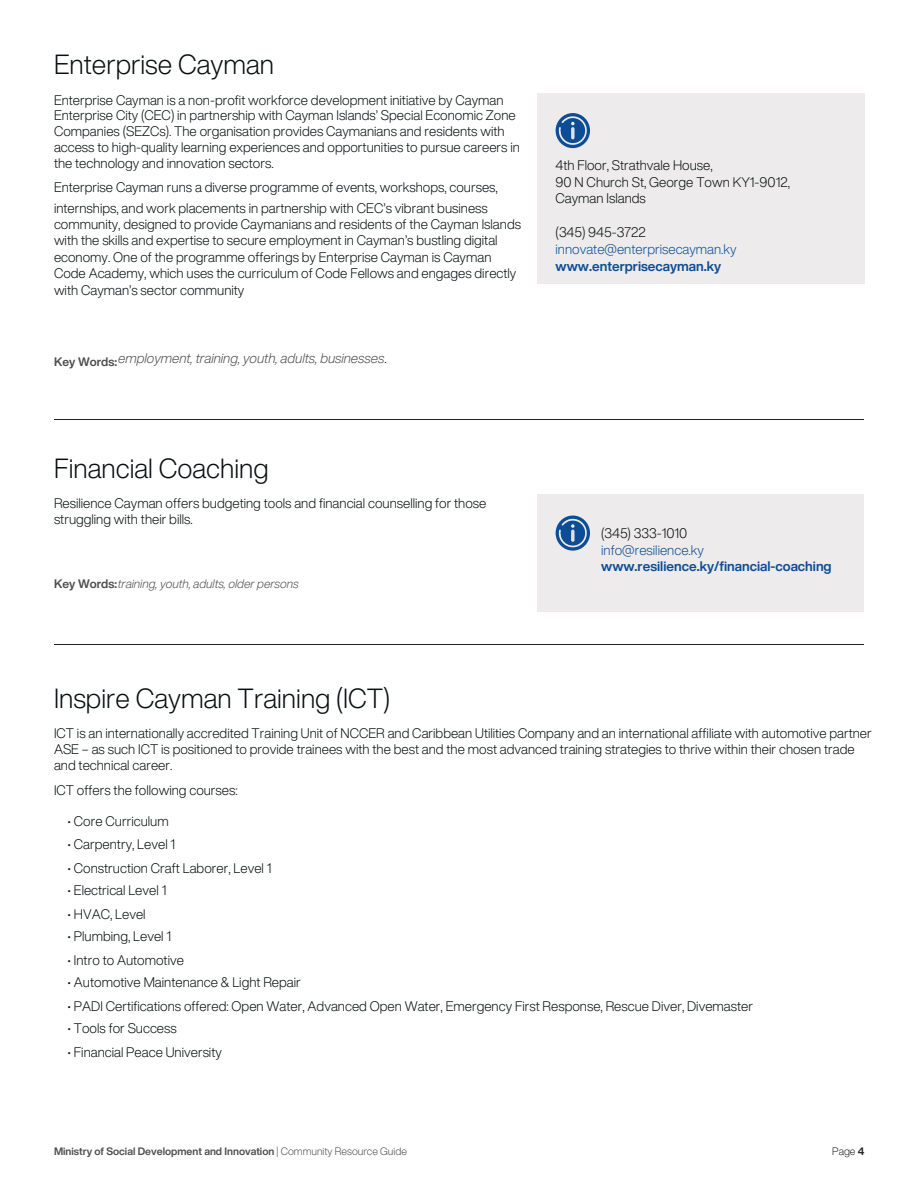
<style>
.page{position:relative;width:918px;height:1188px;background:#fff}
.page>*{position:absolute;margin:0;border:0;box-sizing:border-box;transform-origin:0 0}
.t1{font:300 27px "Helvetica Now Display";color:#090f10}
.t2{font:300 13.5px/15.8px "Helvetica Now Display";color:#090f10}
.t3{font:700 13.5px/16.8px "Helvetica Now Display";color:#0d4d96}
.t4{font:300 13.5px/16.8px "Helvetica Now Display";color:#0d4d96}
.t5{font:italic 300 13.5px "Helvetica Now Display";color:#4e4e4e}
.t6{font:italic 300 12px "Helvetica Now Display";color:#4e4e4e}
.t7{font:700 12px "Helvetica Now Display";color:#4e4e4e}
.t8{font:700 10.5px "Helvetica Now Display";color:#4e4e4e}
.t9{font:300 10.5px "Helvetica Now Display";color:#231f20}
.s1{font-style:normal;color:#090f10}
.s2{color:#090f10}
.s3{font-weight:700}
.s4{font-weight:700;font-style:normal}
.s5{font-weight:300;color:#090f10}
.s6{font-weight:300}
</style>
<div class="page">
<hr style="left:54px;top:420px;width:809px;height:1px;background:#231f20">
<hr style="left:54px;top:645px;width:809px;height:1px;background:#231f20">
<div style="left:537px;top:93px;width:327px;height:191px;background:#edebeb"></div>
<svg style="left:556px;top:113px;width:34px;height:35px"></svg>
<svg style="left:571px;top:127px;width:4px;height:12px"></svg>
<div style="left:537px;top:494px;width:327px;height:118px;background:#edebeb"></div>
<svg style="left:556px;top:516px;width:34px;height:35px"></svg>
<svg style="left:571px;top:530px;width:4px;height:12px"></svg>
<h3 class="t1" style="left:54px;top:44px;width:222px">Enterprise Cayman</h3>
<h2 class="t2" style="left:54px;top:92px;width:467px">Enterprise Cayman is a non-profit workforce development initiative by Cayman Enterprise City (CEC) in partnership with Cayman Islands’ Special Economic Zone Companies (SEZCs). The organisation provides Caymanians and residents with access to high-quality learning experiences and opportunities to pursue careers in the technology and innovation sectors.</h2>
<h2 class="t2" style="left:54px;top:177px;width:445px;line-height:20.2px">Enterprise Cayman runs a diverse programme of events, workshops, courses, internships, and work placements in partnership with CEC’s vibrant business</h2>
<h2 class="t2" style="left:54px;top:216px;width:469px;line-height:16.2px">community, designed to provide Caymanians and residents of the Cayman Islands with the skills and expertise to secure employment in Cayman’s bustling digital economy. One of the programme offerings by Enterprise Cayman is Cayman Code Academy, which uses the curriculum of Code Fellows and engages directly</h2>
<h2 class="t2" style="left:54px;top:282px;width:192px">with Cayman’s sector community</h2>
<p class="t5" style="left:118px;top:348px;width:270px">employment, training, youth, adults, businesses<span class="s1">.</span></p>
<h1 class="t7" style="left:54px;top:352px;width:65px">Key Words:</h1>
<h2 class="t2" style="left:556px;top:156px;width:236px;line-height:16.8px">4th Floor, Strathvale House,<br>90 N Church St, George Town KY1-9012,<br>Cayman Islands</h2>
<h2 class="t4" style="left:556px;top:224px;width:183px"><span class="s2">(345) 945-3722 </span>innovate@enterprisecayman.ky <span class="s3">www.enterprisecayman.ky</span></h2>
<h4 class="t1" style="left:54px;top:448px;width:216px">Financial Coaching</h4>
<h1 class="t2" style="left:54px;top:495px;width:434px">Resilience Cayman offers budgeting tools and financial counselling for those struggling with their bills.</h1>
<h2 class="t6" style="left:54px;top:574px;width:246px"><span class="s4">Key Words:</span>training, youth, adults, older persons</h2>
<h3 class="t3" style="left:601px;top:524px;width:232px"><span class="s5">(345) 333-1010<br></span><span class="s6">info@resilience.ky </span>www.resilience.ky/financial-coaching</h3>
<h2 class="t1" style="left:54px;top:678px;width:338px">Inspire Cayman Training (ICT)</h2>
<h1 class="t2" style="left:54px;top:725px;width:819px">ICT is an internationally accredited Training Unit of NCCER and Caribbean Utilities Company and an international affiliate with automotive partner<br>ASE – as such ICT is positioned to provide trainees with the best and the most advanced training strategies to thrive within their chosen trade and technical career.</h1>
<h1 class="t2" style="left:54px;top:782px;width:185px">ICT offers the following courses:</h1>
<h2 class="t2" style="left:68px;top:813px;width:103px">• Core Curriculum</h2>
<h2 class="t2" style="left:68px;top:836px;width:109px">• Carpentry, Level 1</h2>
<h2 class="t2" style="left:68px;top:860px;width:205px">• Construction Craft Laborer, Level 1</h2>
<h2 class="t2" style="left:68px;top:882px;width:100px">• Electrical Level 1</h2>
<h2 class="t2" style="left:68px;top:906px;width:80px">• HVAC, Level</h2>
<h2 class="t2" style="left:68px;top:928px;width:105px">• Plumbing, Level 1</h2>
<h2 class="t2" style="left:68px;top:952px;width:118px">• Intro to Automotive</h2>
<h2 class="t2" style="left:68px;top:974px;width:235px">• Automotive Maintenance &amp; Light Repair</h2>
<h2 class="t2" style="left:68px;top:998px;width:687px">• PADI Certifications offered: Open Water, Advanced Open Water, Emergency First Response, Rescue Diver, Divemaster</h2>
<h2 class="t2" style="left:68px;top:1020px;width:111px">• Tools for Success</h2>
<h2 class="t2" style="left:68px;top:1044px;width:156px">• Financial Peace University</h2>
<p class="t8" style="left:54px;top:1143px;width:354px">Ministry of Social Development and Innovation <span class="s6">| Community Resource Guide</span></p>
<p class="t9" style="left:832px;top:1143px;width:34px">Page <span class="s3">4</span></p>
</div>
